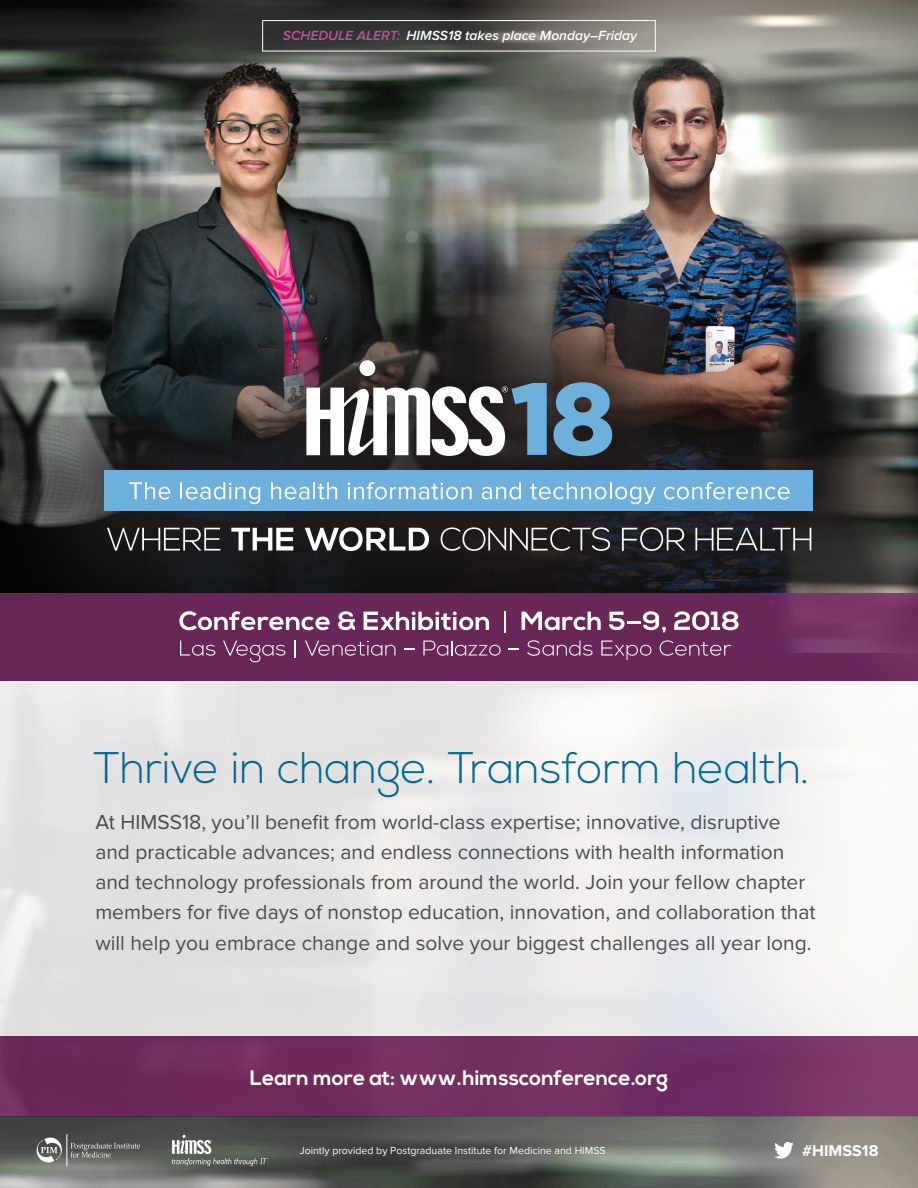
<style>
.page{position:relative;width:918px;height:1188px;background:#fff}
.page>*{position:absolute;margin:0;border:0;box-sizing:border-box;transform-origin:0 0}
.t1{font:300 44.25px "Nexa";color:#006893}
.t2{font:21px/30px "Proxima Nova";color:#4b4c4d}
.t3{font:700 21px "Nexa";color:#fff}
.t4{font:700 16.2px "Proxima Nova";color:#fff}
.t5{font:italic 600 13.8px "Proxima Nova";color:#fff}
.t6{font:10.5px "Proxima Nova";color:#fff}
.s1{color:#be529f}
</style>
<div class="page">
<img style="left:0;top:680px;width:918px;height:508px">
<svg style="left:35px;top:1136px;width:29px;height:28px"></svg>
<hr style="left:67px;top:1134px;width:1px;height:32px;background:#fff">
<svg style="left:71px;top:1143px;width:69px;height:15px"></svg>
<svg style="left:172px;top:1135px;width:97px;height:31px;background:#6f736e"></svg>
<svg style="left:774px;top:1142px;width:20px;height:17px"></svg>
<img style="left:0;top:0;width:458px;height:239px">
<img style="left:458px;top:0;width:460px;height:239px">
<div style="left:262px;top:20px;width:394px;height:31px;border:1px solid #fff"></div>
<div style="left:0;top:239px;width:918px;height:437px;background:#231f20;opacity:.75"></div>
<svg style="left:306px;top:360px;width:241px;height:96px"></svg>
<svg style="left:553px;top:382px;width:59px;height:74px;background:#5985a2"></svg>
<svg style="left:107px;top:528px;width:113px;height:23px;background:#4c4b4c"></svg>
<svg style="left:231px;top:528px;width:62px;height:23px"></svg>
<svg style="left:305px;top:527px;width:124px;height:24px"></svg>
<svg style="left:441px;top:527px;width:169px;height:24px;background:#4a4747"></svg>
<svg style="left:622px;top:527px;width:63px;height:24px;background:#4e4d51"></svg>
<svg style="left:695px;top:528px;width:116px;height:23px;background:#4a4a4c"></svg>
<div style="left:105px;top:470px;width:708px;height:41px;background:#6cb0db"></div>
<svg style="left:129px;top:482px;width:41px;height:17px"></svg>
<svg style="left:181px;top:482px;width:79px;height:22px"></svg>
<svg style="left:271px;top:482px;width:66px;height:17px"></svg>
<svg style="left:348px;top:482px;width:124px;height:17px"></svg>
<svg style="left:482px;top:482px;width:39px;height:17px"></svg>
<svg style="left:530px;top:482px;width:126px;height:22px"></svg>
<svg style="left:664px;top:482px;width:126px;height:17px"></svg>
<svg style="left:0;top:593px;width:918px;height:87px;background:#6a2859"></svg>
<svg style="left:179px;top:611px;width:151px;height:19px"></svg>
<svg style="left:338px;top:611px;width:17px;height:19px"></svg>
<svg style="left:364px;top:611px;width:125px;height:19px"></svg>
<hr style="left:504px;top:611px;width:2px;height:22px;background:#fff">
<svg style="left:522px;top:612px;width:79px;height:18px"></svg>
<svg style="left:609px;top:611px;width:57px;height:21px"></svg>
<svg style="left:674px;top:609px;width:65px;height:24px"></svg>
<svg style="left:180px;top:641px;width:35px;height:15px"></svg>
<svg style="left:223px;top:641px;width:62px;height:21px"></svg>
<svg style="left:295px;top:640px;width:1px;height:18px"></svg>
<svg style="left:305px;top:640px;width:90px;height:16px"></svg>
<svg style="left:404px;top:648px;width:10px;height:2px"></svg>
<svg style="left:423px;top:641px;width:78px;height:15px"></svg>
<svg style="left:509px;top:648px;width:10px;height:2px"></svg>
<svg style="left:527px;top:640px;width:66px;height:16px"></svg>
<svg style="left:601px;top:641px;width:50px;height:19px"></svg>
<svg style="left:660px;top:640px;width:71px;height:16px"></svg>
<p class="t5" style="left:283px;top:28px;width:356px"><span class="s1">SCHEDULE ALERT:</span> HIMSS18 takes place Monday–Friday</p>
<h1 class="t1" style="left:93px;top:742px;width:718px">Thrive in change. Transform health.</h1>
<p class="t2" style="left:95px;top:808px;width:722px">At HIMSS18, you’ll benefit from world-class expertise; innovative, disruptive and practicable advances; and endless connections with health information and technology professionals from around the world. Join your fellow chapter members for five days of nonstop education, innovation, and collaboration that will help you embrace change and solve your biggest challenges all year long.</p>
<p class="t3" style="left:250px;top:1065px;width:420px">Learn more at: www.himssconference.org</p>
<p class="t6" style="left:300px;top:1145px;width:308px">Jointly provided by Postgraduate Institute for Medicine and HIMSS</p>
<p class="t4" style="left:802px;top:1141px;width:78px">#HIMSS18</p>
</div>
